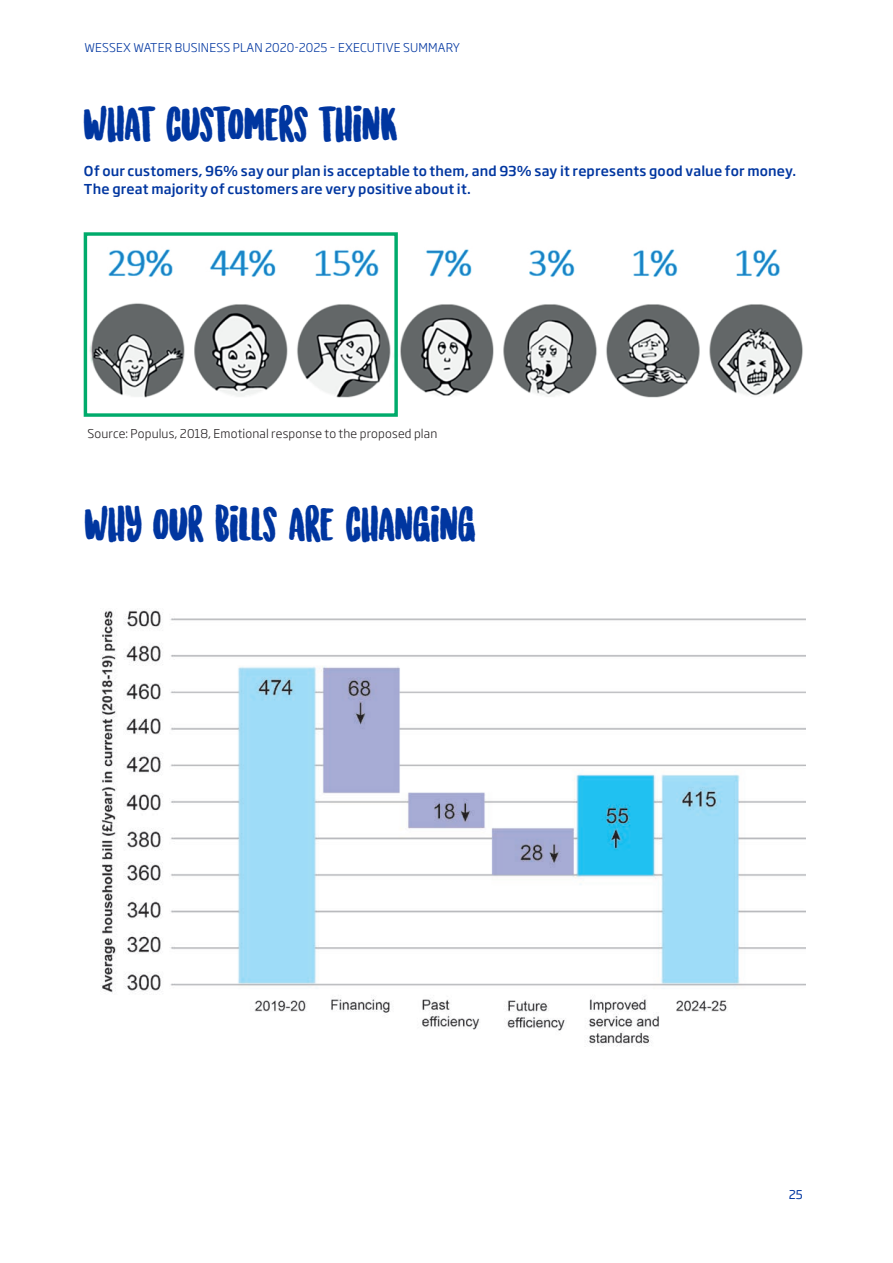
<style>
.page{position:relative;width:893px;height:1263px;background:#fff}
.page>*{position:absolute;margin:0;border:0;box-sizing:border-box;transform-origin:0 0}
.Intro_copy{font:45px "Sunrise International";letter-spacing:-.01em;color:#0036a0}
.Body_copy{font:45px "Sunrise International";letter-spacing:-.01em;color:#0036a0}
.Body_copy-2{font:500 13.5px/18px "Soho Gothic Pro";letter-spacing:.01em;color:#0036a0}
.Intro_copy-2{font:300 12px "Soho Gothic Pro";letter-spacing:.015em;color:#231f20}
.t1{font:300 12px "Soho Gothic Pro";letter-spacing:.015em;color:#0036a0}
.t2{font:12px "Soho Gothic Pro";color:#0036a0}
</style>
<div class="page">
<img style="left:83px;top:232px;width:720px;height:185px">
<div style="left:84px;top:232px;width:314px;height:185px;border:3px solid #00ab6b"></div>
<img style="left:101px;top:609px;width:705px;height:437px">
<p class="t1" style="left:84px;top:38px;width:377px">WESSEX WATER BUSINESS PLAN 2020-2025 – EXECUTIVE SUMMARY</p>
<p class="Body_copy" style="left:84px;top:104px;width:315px">WHAT CUSTOMERS THINK</p>
<p class="Body_copy-2" style="left:84px;top:161px;width:714px">Of our customers, 96% say our plan is acceptable to them, and 93% say it represents good value for money.<br>The great majority of customers are very positive about it.</p>
<p class="Intro_copy-2" style="left:88px;top:424px;width:351px">Source: Populus, 2018, Emotional response to the proposed plan</p>
<p class="Intro_copy" style="left:85px;top:504px;width:392px">WHY OUR BILLS ARE CHANGING</p>
<p class="t2" style="left:789px;top:1185px;width:16px">25</p>
</div>
